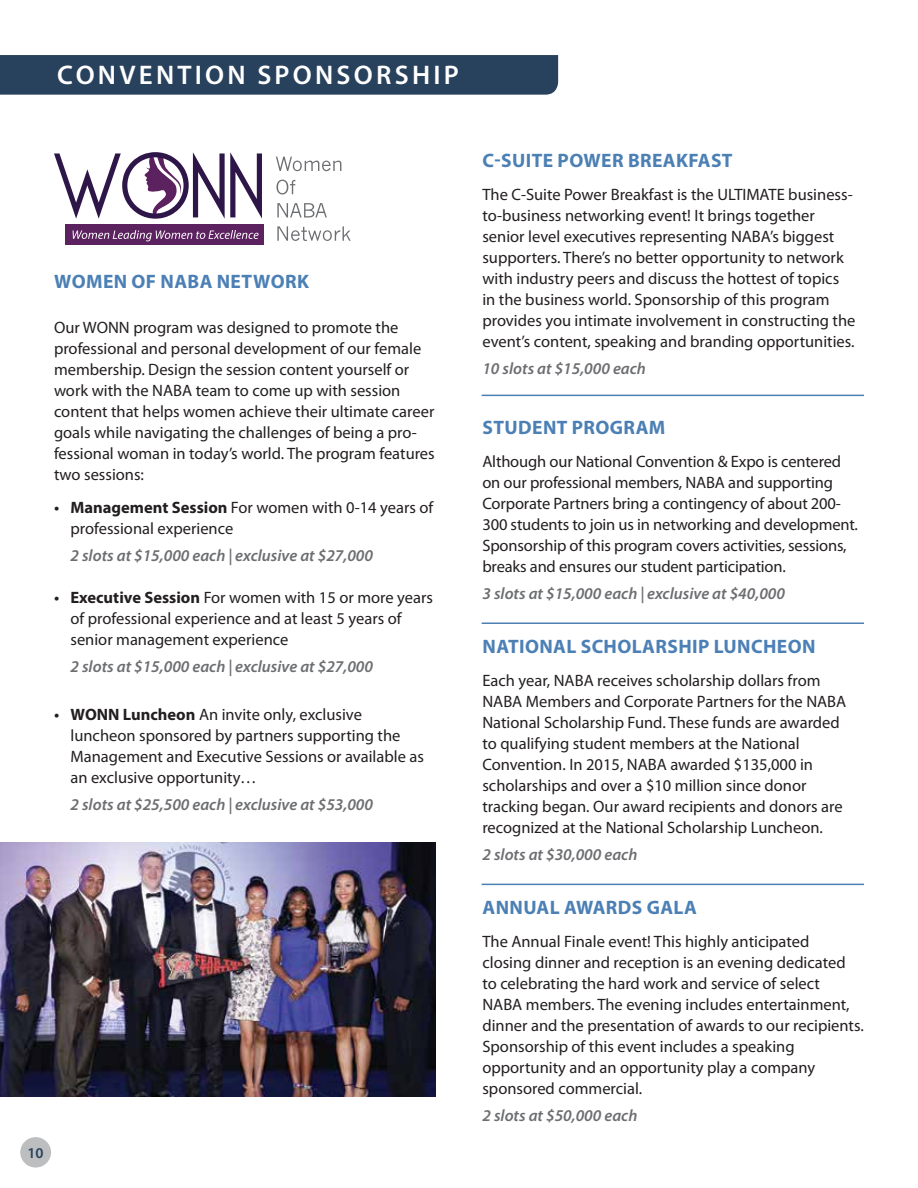
<style>
.page{position:relative;width:918px;height:1188px;background:#fff}
.page>*{position:absolute;margin:0;border:0;box-sizing:border-box;transform-origin:0 0}
.t1{font:600 27px "Myriad Pro";letter-spacing:.12em;color:#fff}
.t2{font:700 19.5px "Myriad Pro";letter-spacing:.02em;color:#4c80b5}
.t3{font:16.5px/21px "Myriad Pro";color:#231f20}
.t4{font:italic 600 16.5px "Myriad Pro";color:#6d6e71}
.t5{font:700 16.5px "Myriad Pro";color:#231f20}
.t6{font:600 15px "Myriad Pro";color:#28415c}
.s1{font-weight:600;font-style:italic}
.s2{font-weight:700}
</style>
<div class="page">
<div style="left:20px;top:1137px;width:31px;height:31px;background:#bcbec0;border-radius:50%"></div>
<div style="left:0;top:55px;width:558px;height:40px;background:#28415c"></div>
<svg style="left:54px;top:152px;width:208px;height:67px"></svg>
<div style="left:65px;top:224px;width:198px;height:21px;background:#5c215f"></div>
<svg style="left:276px;top:157px;width:65px;height:14px"></svg>
<svg style="left:276px;top:180px;width:19px;height:15px"></svg>
<svg style="left:277px;top:203px;width:50px;height:14px"></svg>
<svg style="left:277px;top:226px;width:74px;height:15px"></svg>
<svg style="left:73px;top:230px;width:186px;height:11px"></svg>
<hr style="left:482px;top:395px;width:382px;height:1px;background:#4c80b5">
<hr style="left:482px;top:622px;width:382px;height:2px;background:#4c80b5">
<hr style="left:482px;top:884px;width:382px;height:1px;background:#4c80b5">
<img style="left:0;top:842px;width:436px;height:255px">
<h1 class="t1" style="left:57px;top:58px;width:400px">CONVENTION SPONSORSHIP</h1>
<p class="t2" style="left:54px;top:269px;width:256px">WOMEN OF NABA NETWORK</p>
<p class="t3" style="left:54px;top:317px;width:382px">Our WONN program was designed to promote the professional and personal development of our female membership. Design the session content yourself or work with the NABA team to come up with session content that helps women achieve their ultimate career goals while navigating the challenges of being a pro&shy;fessional woman in today’s world. The program features two sessions:</p>
<p class="t3" style="left:70px;top:497px;width:364px;text-indent:-16px"><span class="s1">•</span> <span class="s2">MANAGEMENT SESSION</span> For women with 0-14 years of professional experience</p>
<p class="t4" style="left:70px;top:545px;width:304px">2 slots at $15,000 each | exclusive at $27,000</p>
<p class="t3" style="left:70px;top:587px;width:364px;text-indent:-16px"><span class="s1">•</span> <span class="s2">EXECUTIVE SESSION</span> For women with 15 or more years of professional experience and at least 5 years of senior management experience</p>
<p class="t4" style="left:70px;top:656px;width:304px">2 slots at $15,000 each | exclusive at $27,000</p>
<p class="t5" style="left:54px;top:704px;width:30px"><span class="s1">•</span> WONN</p>
<p class="t3" style="left:70px;top:704px;width:355px;text-indent:52px"><span class="s2">LUNCHEON</span> An invite only, exclusive luncheon sponsored by partners supporting the Management and Executive Sessions or available as an exclusive opportunity…</p>
<p class="t4" style="left:70px;top:794px;width:304px">2 slots at $25,500 each | exclusive at $53,000</p>
<p class="t6" style="left:28px;top:1143px;width:18px">10</p>
<p class="t2" style="left:483px;top:147px;width:252px">C-SUITE POWER BREAKFAST</p>
<p class="t3" style="left:482px;top:183px;width:375px">The C-Suite Power Breakfast is the ULTIMATE business&shy;to-business networking event! It brings together senior level executives representing NABA’s biggest supporters. There’s no better opportunity to network with industry peers and discuss the hottest of topics in the business world. Sponsorship of this program provides you intimate involvement in constructing the event’s content, speaking and branding opportunities.</p>
<p class="t4" style="left:482px;top:358px;width:165px">10 slots at $15,000 each</p>
<p class="t2" style="left:483px;top:414px;width:184px">STUDENT PROGRAM</p>
<p class="t3" style="left:482px;top:450px;width:377px">Although our National Convention &amp; Expo is centered on our professional members, NABA and supporting Corporate Partners bring a contingency of about 200- 300 students to join us in networking and development.<br>Sponsorship of this program covers activities, sessions, breaks and ensures our student participation.</p>
<p class="t4" style="left:482px;top:583px;width:304px">3 slots at $15,000 each | exclusive at $40,000</p>
<p class="t2" style="left:483px;top:633px;width:334px">NATIONAL SCHOLARSHIP LUNCHEON</p>
<p class="t3" style="left:482px;top:669px;width:365px">Each year, NABA receives scholarship dollars from NABA Members and Corporate Partners for the NABA National Scholarship Fund. These funds are awarded to qualifying student members at the National Convention. In 2015, NABA awarded $135,000 in scholarships and over a $10 million since donor tracking began. Our award recipients and donors are recognized at the National Scholarship Luncheon.</p>
<p class="t4" style="left:482px;top:844px;width:157px">2 slots at $30,000 each</p>
<p class="t2" style="left:483px;top:894px;width:216px">ANNUAL AWARDS GALA</p>
<p class="t3" style="left:482px;top:930px;width:383px">The Annual Finale event! This highly anticipated<br>closing dinner and reception is an evening dedicated to celebrating the hard work and service of select NABA members. The evening includes entertainment, dinner and the presentation of awards to our recipients.<br>Sponsorship of this event includes a speaking opportunity and an opportunity play a company sponsored commercial.</p>
<p class="t4" style="left:482px;top:1105px;width:157px">2 slots at $50,000 each</p>
</div>
